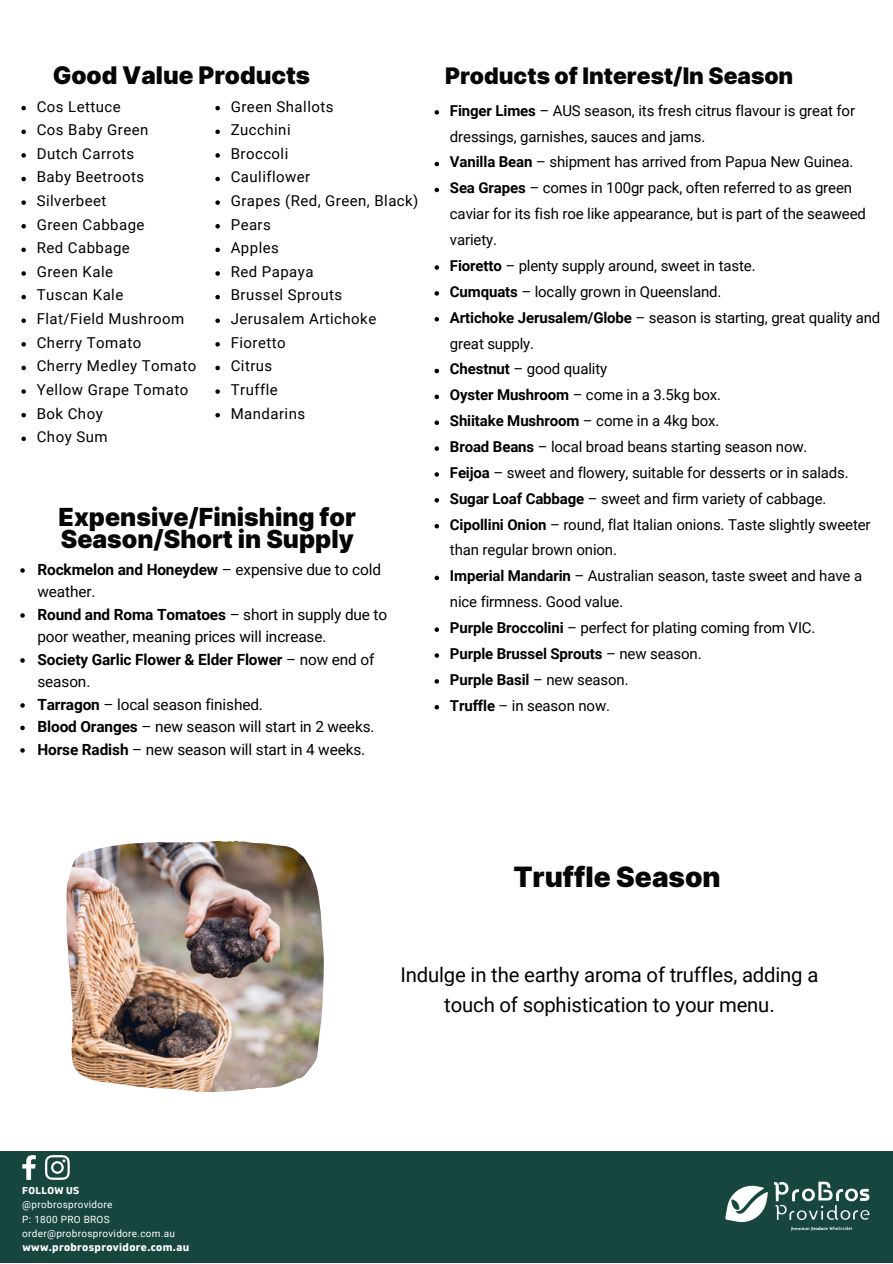
<style>
.page{position:relative;width:893px;height:1264px;background:#fff}
.page>*{position:absolute;margin:0;border:0;box-sizing:border-box;transform-origin:0 0}
.t1{font:900 28.05px "Inter";color:#050707}
.t2{font:900 24.9px/21.9px "Inter";color:#050707}
.t3{font:900 24.3px "Inter";color:#050707}
.t4{font:900 22.8px "Inter";color:#050707}
.t5{font:20.25px/30.3px "Roboto";letter-spacing:-.005em;color:#000;text-align:center}
.t6{font:15.45px/22.5px "Roboto";letter-spacing:-.01em;color:#000}
.t7{font:700 15.45px/22.5px "Roboto";letter-spacing:-.01em;color:#000}
.t8{font:15px/25.8px "Roboto";letter-spacing:-.005em;color:#000}
.t9{font:15px "Roboto";letter-spacing:.03em;color:#000}
.t10{font:700 15px "Roboto";letter-spacing:-.01em;color:#000}
.t11{font:700 11.25px "Gilam";letter-spacing:.03em;color:#fff}
.t12{font:9.9px "Roboto";letter-spacing:.03em;color:#fff}
.t13{font:700 9.9px "Gilam";letter-spacing:.03em;color:#fff}
.s1{font-weight:700}
.s2{font-weight:400}
</style>
<div class="page">
<div style="left:0;top:1150px;width:892px;height:112px;background:#17463e"></div>
<svg style="left:45px;top:1155px;width:25px;height:24px"></svg>
<svg style="left:22px;top:1155px;width:14px;height:24px"></svg>
<img style="left:725px;top:1181px;width:145px;height:51px">
<img style="left:66px;top:840px;width:257px;height:251px">
<svg style="left:21px;top:106px;width:5px;height:4px"></svg>
<svg style="left:21px;top:129px;width:5px;height:5px"></svg>
<svg style="left:21px;top:153px;width:5px;height:5px"></svg>
<svg style="left:21px;top:177px;width:5px;height:4px"></svg>
<svg style="left:21px;top:200px;width:5px;height:5px"></svg>
<svg style="left:21px;top:224px;width:5px;height:4px"></svg>
<svg style="left:21px;top:247px;width:5px;height:5px"></svg>
<svg style="left:21px;top:271px;width:5px;height:5px"></svg>
<svg style="left:21px;top:295px;width:5px;height:4px"></svg>
<svg style="left:21px;top:318px;width:5px;height:5px"></svg>
<svg style="left:21px;top:342px;width:5px;height:4px"></svg>
<svg style="left:21px;top:366px;width:5px;height:4px"></svg>
<svg style="left:21px;top:389px;width:5px;height:5px"></svg>
<svg style="left:21px;top:413px;width:5px;height:4px"></svg>
<svg style="left:21px;top:436px;width:5px;height:5px"></svg>
<svg style="left:215px;top:106px;width:5px;height:4px"></svg>
<svg style="left:215px;top:129px;width:5px;height:5px"></svg>
<svg style="left:215px;top:153px;width:5px;height:5px"></svg>
<svg style="left:215px;top:177px;width:5px;height:4px"></svg>
<svg style="left:215px;top:200px;width:5px;height:5px"></svg>
<svg style="left:215px;top:224px;width:5px;height:4px"></svg>
<svg style="left:215px;top:247px;width:5px;height:5px"></svg>
<svg style="left:215px;top:271px;width:5px;height:5px"></svg>
<svg style="left:215px;top:295px;width:5px;height:4px"></svg>
<svg style="left:215px;top:318px;width:5px;height:5px"></svg>
<svg style="left:215px;top:342px;width:5px;height:4px"></svg>
<svg style="left:215px;top:366px;width:5px;height:4px"></svg>
<svg style="left:215px;top:389px;width:5px;height:5px"></svg>
<svg style="left:215px;top:413px;width:5px;height:4px"></svg>
<svg style="left:434px;top:110px;width:5px;height:5px"></svg>
<svg style="left:434px;top:162px;width:5px;height:4px"></svg>
<svg style="left:434px;top:188px;width:5px;height:4px"></svg>
<svg style="left:434px;top:265px;width:5px;height:5px"></svg>
<svg style="left:434px;top:291px;width:5px;height:5px"></svg>
<svg style="left:434px;top:317px;width:5px;height:4px"></svg>
<svg style="left:434px;top:369px;width:5px;height:4px"></svg>
<svg style="left:434px;top:394px;width:5px;height:5px"></svg>
<svg style="left:434px;top:420px;width:5px;height:5px"></svg>
<svg style="left:434px;top:446px;width:5px;height:5px"></svg>
<svg style="left:434px;top:472px;width:5px;height:4px"></svg>
<svg style="left:434px;top:498px;width:5px;height:4px"></svg>
<svg style="left:434px;top:524px;width:5px;height:4px"></svg>
<svg style="left:434px;top:575px;width:5px;height:5px"></svg>
<svg style="left:434px;top:627px;width:5px;height:5px"></svg>
<svg style="left:434px;top:653px;width:5px;height:4px"></svg>
<svg style="left:434px;top:679px;width:5px;height:4px"></svg>
<svg style="left:434px;top:705px;width:5px;height:4px"></svg>
<svg style="left:20px;top:568px;width:5px;height:4px"></svg>
<svg style="left:20px;top:613px;width:5px;height:4px"></svg>
<svg style="left:20px;top:658px;width:5px;height:4px"></svg>
<svg style="left:20px;top:703px;width:5px;height:4px"></svg>
<svg style="left:20px;top:725px;width:5px;height:5px"></svg>
<svg style="left:20px;top:748px;width:5px;height:4px"></svg>
<p class="t3" style="left:53px;top:60px;width:259px">Good Value Products</p>
<p class="t4" style="left:445px;top:61px;width:350px">Products of Interest/In Season</p>
<p class="t8" style="left:450px;top:98px;width:406px"><span class="s1">Finger Limes</span> – AUS season, its fresh citrus flavour is great for dressings, garnishes, sauces and jams.</p>
<p class="t8" style="left:450px;top:149px;width:405px"><span class="s1">Vanilla Bean</span> – shipment has arrived from Papua New Guinea.</p>
<p class="t8" style="left:450px;top:175px;width:417px"><span class="s1">Sea Grapes</span> – comes in 100gr pack, often referred to as green caviar for its fish roe like appearance, but is part of the seaweed variety.</p>
<p class="t8" style="left:450px;top:253px;width:307px"><span class="s1">Fioretto</span> – plenty supply around, sweet in taste.</p>
<p class="t8" style="left:450px;top:279px;width:273px"><span class="s1">Cumquats</span> – locally grown in Queensland.</p>
<p class="t8" style="left:450px;top:304px;width:432px"><span class="s1">Artichoke Jerusalem/Globe</span> – season is starting, great quality and great supply.</p>
<p class="t8" style="left:450px;top:356px;width:159px"><span class="s1">Chestnut</span> – good quality</p>
<p class="t8" style="left:450px;top:382px;width:273px"><span class="s1">Oyster Mushroom</span> – come in a 3.5kg box.</p>
<p class="t10" style="left:450px;top:412px;width:271px">Shiitake Mushroom <span class="s2">– come in a 4kg box.</span></p>
<p class="t8" style="left:450px;top:434px;width:359px"><span class="s1">Broad Beans</span> – local broad beans starting season now.</p>
<p class="t8" style="left:450px;top:460px;width:400px"><span class="s1">Feijoa</span> – sweet and flowery, suitable for desserts or in salads.</p>
<p class="t8" style="left:450px;top:485px;width:378px"><span class="s1">Sugar Loaf Cabbage</span> – sweet and firm variety of cabbage.</p>
<p class="t8" style="left:450px;top:511px;width:422px"><span class="s1">Cipollini Onion</span> – round, flat Italian onions. Taste slightly sweeter than regular brown onion.</p>
<p class="t8" style="left:450px;top:563px;width:413px"><span class="s1">Imperial Mandarin</span> – Australian season, taste sweet and have a nice firmness. Good value.</p>
<p class="t8" style="left:450px;top:615px;width:367px"><span class="s1">Purple Broccolini</span> – perfect for plating coming from VIC.</p>
<p class="t10" style="left:450px;top:645px;width:253px">Purple Brussel Sprouts <span class="s2">– new season.</span></p>
<p class="t10" style="left:450px;top:671px;width:180px">Purple Basil <span class="s2">– new season.</span></p>
<p class="t8" style="left:450px;top:692px;width:162px"><span class="s1">Truffle</span> – in season now.</p>
<p class="t9" style="left:231px;top:98px;width:104px">Green Shallots</p>
<p class="t9" style="left:231px;top:121px;width:61px">Zucchini</p>
<p class="t9" style="left:231px;top:145px;width:59px">Broccoli</p>
<p class="t9" style="left:231px;top:168px;width:81px">Cauliflower</p>
<p class="t9" style="left:231px;top:192px;width:189px">Grapes (Red, Green, Black)</p>
<p class="t8" style="left:231px;top:211px;width:42px">Pears</p>
<p class="t8" style="left:231px;top:235px;width:50px">Apples</p>
<p class="t9" style="left:231px;top:263px;width:84px">Red Papaya</p>
<p class="t9" style="left:231px;top:286px;width:113px">Brussel Sprouts</p>
<p class="t9" style="left:231px;top:310px;width:147px">Jerusalem Artichoke</p>
<p class="t9" style="left:231px;top:334px;width:56px">Fioretto</p>
<p class="t8" style="left:231px;top:353px;width:43px">Citrus</p>
<p class="t9" style="left:231px;top:381px;width:48px">Truffle</p>
<p class="t9" style="left:231px;top:404px;width:76px">Mandarins</p>
<p class="t9" style="left:37px;top:98px;width:86px">Cos Lettuce</p>
<p class="t9" style="left:37px;top:121px;width:113px">Cos Baby Green</p>
<p class="t9" style="left:37px;top:145px;width:99px">Dutch Carrots</p>
<p class="t9" style="left:37px;top:168px;width:109px">Baby Beetroots</p>
<p class="t9" style="left:37px;top:192px;width:71px">Silverbeet</p>
<p class="t9" style="left:37px;top:216px;width:109px">Green Cabbage</p>
<p class="t9" style="left:37px;top:239px;width:95px">Red Cabbage</p>
<p class="t9" style="left:37px;top:263px;width:78px">Green Kale</p>
<p class="t9" style="left:37px;top:286px;width:88px">Tuscan Kale</p>
<p class="t9" style="left:37px;top:310px;width:149px">Flat/Field Mushroom</p>
<p class="t9" style="left:37px;top:334px;width:106px">Cherry Tomato</p>
<p class="t9" style="left:37px;top:357px;width:161px">Cherry Medley Tomato</p>
<p class="t9" style="left:37px;top:381px;width:153px">Yellow Grape Tomato</p>
<p class="t8" style="left:37px;top:400px;width:67px">Bok Choy</p>
<p class="t8" style="left:37px;top:424px;width:72px">Choy Sum</p>
<p class="t2" style="left:59px;top:505px;width:299px">Expensive/Finishing for<br>Season/Short in Supply</p>
<p class="t6" style="left:37px;top:558px;width:345px"><span class="s1">Rockmelon and Honeydew</span> – expensive due to cold weather.</p>
<p class="t6" style="left:37px;top:603px;width:351px"><span class="s1">Round and Roma Tomatoes</span> – short in supply due to poor weather, meaning prices will increase.</p>
<p class="t7" style="left:37px;top:648px;width:338px">Society Garlic Flower &amp; Elder Flower <span class="s2">– now end of season.</span></p>
<p class="t6" style="left:37px;top:693px;width:227px"><span class="s1">Tarragon</span> – local season finished.</p>
<p class="t6" style="left:37px;top:716px;width:338px"><span class="s1">Blood Oranges</span> – new season will start in 2 weeks.</p>
<p class="t6" style="left:37px;top:738px;width:329px"><span class="s1">Horse Radish</span> – new season will start in 4 weeks.</p>
<p class="t1" style="left:513px;top:860px;width:209px">Truffle Season</p>
<p class="t13" style="left:22px;top:1184px;width:58px">FOLLOW US</p>
<p class="t12" style="left:22px;top:1199px;width:91px">@probrosprovidore</p>
<p class="t12" style="left:22px;top:1213px;width:89px">P: 1800 PRO BROS</p>
<p class="t12" style="left:22px;top:1227px;width:154px">order@probrosprovidore.com.au</p>
<p class="t11" style="left:22px;top:1240px;width:168px">www.probrosprovidore.com.au</p>
<p class="t5" style="left:400px;top:960px;width:419px">Indulge in the earthy aroma of truffles, adding a touch of sophistication to your menu.</p>
</div>
